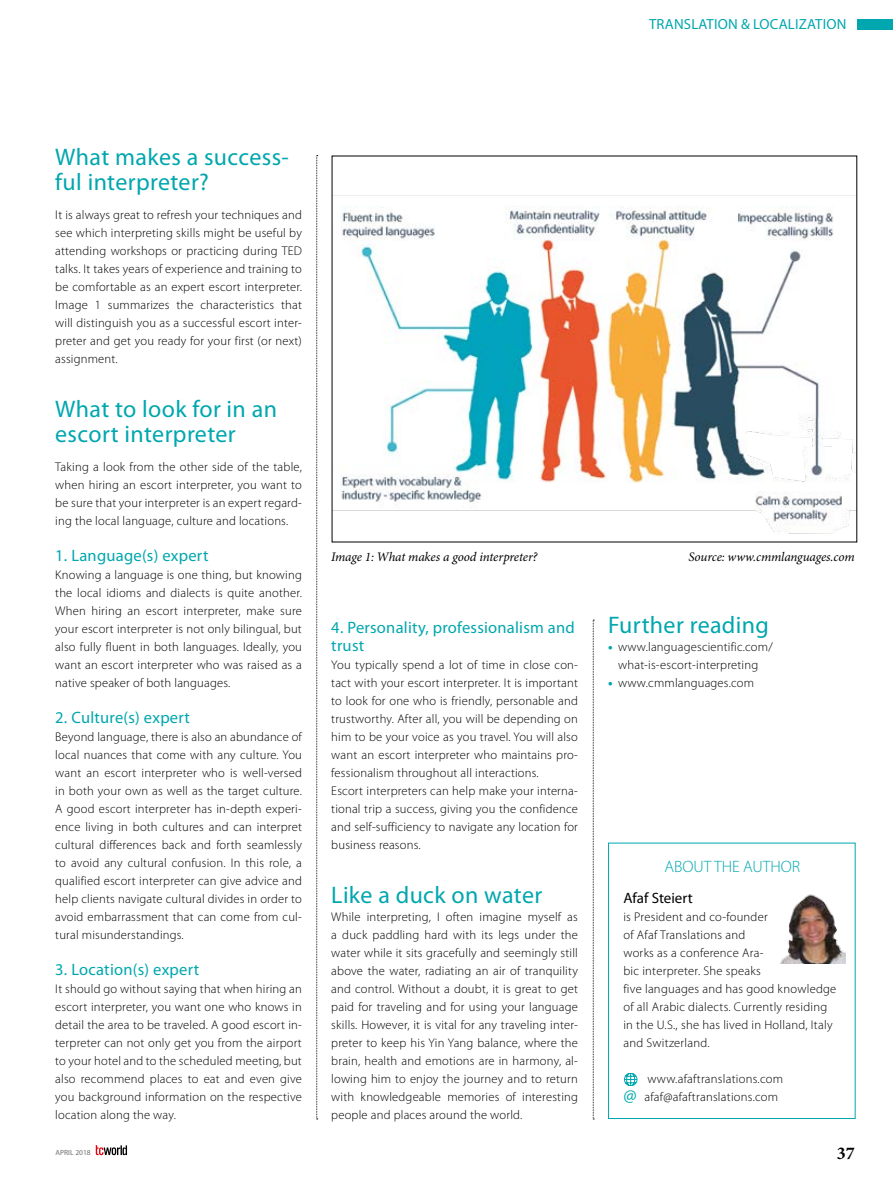
<style>
.page{position:relative;width:893px;height:1191px;background:#fff}
.page>*{position:absolute;margin:0;border:0;box-sizing:border-box;transform-origin:0 0}
.t1{font:24px/25.5px "Myriad Pro";letter-spacing:.015em;color:#00a7ae}
.t2{font:700 18px "Minion Pro";color:#000}
.t3{font:16.5px/18px "Myriad Pro";letter-spacing:.015em;color:#00a7ae}
.t4{font:300 16.5px "Myriad Pro";color:#00a7ae}
.t5{font:15px "Myriad Pro";color:#000}
.t6{font:14.7px "Myriad Pro";letter-spacing:.015em;color:#00a7ae}
.t7{font:italic 13.05px "Minion Pro";letter-spacing:-.01em;color:#000}
.t8{font:300 12.6px/18px "Myriad Pro";letter-spacing:.015em;color:#000;text-align:justify}
.t9{font:7.5px "Myriad Pro";letter-spacing:.015em;color:#6f6f6e}
.s1{font-weight:900;color:#00a7ae}
.s2{font-weight:400;font-size:18px;color:#00a7ae}
</style>
<div class="page">
<svg style="left:316px;top:155px;width:2px;height:964px"></svg>
<svg style="left:96px;top:1145px;width:31px;height:10px"></svg>
<div style="left:857px;top:19px;width:36px;height:10px;background:#00a7ae"></div>
<svg style="left:593px;top:620px;width:1px;height:499px"></svg>
<img style="left:334px;top:195px;width:521px;height:339px">
<div style="left:608px;top:842px;width:248px;height:277px;background:#fff;border:1px solid #00a7ae"></div>
<svg style="left:624px;top:1073px;width:13px;height:13px"></svg>
<img style="left:780px;top:894px;width:66px;height:69px">
<p class="t6" style="left:649px;top:16px;width:199px">translation &amp; localization</p>
<p class="t1" style="left:55px;top:144px;width:235px">What makes a success&shy;ful interpreter?</p>
<p class="t8" style="left:55px;top:206px;width:248px">It is always great to refresh your techniques and see which interpreting skills might be useful by attending workshops or practicing during TED talks. It takes years of experience and training to be comfortable as an expert escort interpreter.<br>Image 1 summarizes the characteristics that will distinguish you as a successful escort inter&shy;preter and get you ready for your first (or next) assignment.</p>
<p class="t1" style="left:55px;top:396px;width:223px">What to look for in an escort interpreter</p>
<p class="t8" style="left:55px;top:458px;width:248px">Taking a look from the other side of the table, when hiring an escort interpreter, you want to be sure that your interpreter is an expert regard&shy;ing the local language, culture and locations.</p>
<p class="t3" style="left:55px;top:546px;width:155px">1. Language(s) expert</p>
<p class="t8" style="left:55px;top:566px;width:248px">Knowing a language is one thing, but knowing the local idioms and dialects is quite another.<br>When hiring an escort interpreter, make sure your escort interpreter is not only bilingual, but also fully fluent in both languages. Ideally, you want an escort interpreter who was raised as a native speaker of both languages.</p>
<p class="t3" style="left:55px;top:708px;width:136px">2. Culture(s) expert</p>
<p class="t8" style="left:55px;top:728px;width:248px">Beyond language, there is also an abundance of local nuances that come with any culture. You want an escort interpreter who is well-versed in both your own as well as the target culture.<br>A good escort interpreter has in-depth experi&shy;ence living in both cultures and can interpret cultural differences back and forth seamlessly to avoid any cultural confusion. In this role, a qualified escort interpreter can give advice and help clients navigate cultural divides in order to avoid embarrassment that can come from cul&shy;tural misunderstandings.</p>
<p class="t3" style="left:55px;top:960px;width:145px">3. Location(s) expert</p>
<p class="t8" style="left:55px;top:980px;width:248px">It should go without saying that when hiring an escort interpreter, you want one who knows in detail the area to be traveled. A good escort in&shy;terpreter can not only get you from the airport to your hotel and to the scheduled meeting, but also recommend places to eat and even give you background information on the respective location along the way.</p>
<p class="t7" style="left:331px;top:549px;width:208px">Image 1: What makes a good interpreter?</p>
<p class="t7" style="left:688px;top:549px;width:168px">Source: www.cmmlanguages.com</p>
<p class="t3" style="left:331px;top:618px;width:245px">4. Personality, professionalism and trust</p>
<p class="t8" style="left:331px;top:656px;width:248px;text-align:left">You typically spend a lot of time in close con&shy;tact with your escort interpreter. It is important to look for one who is friendly, personable and trustworthy. After all, you will be depending on him to be your voice as you travel. You will also want an escort interpreter who maintains pro&shy;fessionalism throughout all interactions.<br>Escort interpreters can help make your interna&shy;tional trip a success, giving you the confidence and self-sufficiency to navigate any location for business reasons.</p>
<p class="t1" style="left:331px;top:882px;width:212px">Like a duck on water</p>
<p class="t8" style="left:331px;top:908px;width:248px">While interpreting, I often imagine myself as a duck paddling hard with its legs under the water while it sits gracefully and seemingly still above the water, radiating an air of tranquility and control. Without a doubt, it is great to get paid for traveling and for using your language skills. However, it is vital for any traveling inter&shy;preter to keep his Yin Yang balance, where the brain, health and emotions are in harmony, al&shy;lowing him to enjoy the journey and to return with knowledgeable memories of interesting people and places around the world.</p>
<p class="t1" style="left:608px;top:612px;width:162px">Further reading</p>
<p class="t8" style="left:608px;top:638px;width:166px;text-align:center"><span class="s1">•</span> www.languagescientific.com/ what-is-escort-interpreting</p>
<p class="t8" style="left:608px;top:674px;width:147px"><span class="s1">•</span> www.cmmlanguages.com</p>
<p class="t4" style="left:664px;top:857px;width:20px">About</p>
<p class="t4" style="left:714px;top:857px;width:32px">the author</p>
<p class="t5" style="left:623px;top:889px;width:71px">Afaf Steiert</p>
<p class="t8" style="left:623px;top:908px;width:214px;text-align:left">is President and co-founder<br>of Afaf Translations and<br>works as a conference Ara-<br>bic interpreter. She speaks<br>five languages and has good knowledge of all Arabic dialects. Currently residing in the U.S., she has lived in Holland, Italy and Switzerland.</p>
<p class="t8" style="left:623px;top:1070px;width:161px;text-indent:24px">www.afaftranslations.com <span class="s2">@</span> afaf@afaftranslations.com</p>
<p class="t9" style="left:55px;top:1148px;width:37px">april 2018</p>
<p class="t2" style="left:837px;top:1142px;width:19px">37</p>
</div>
